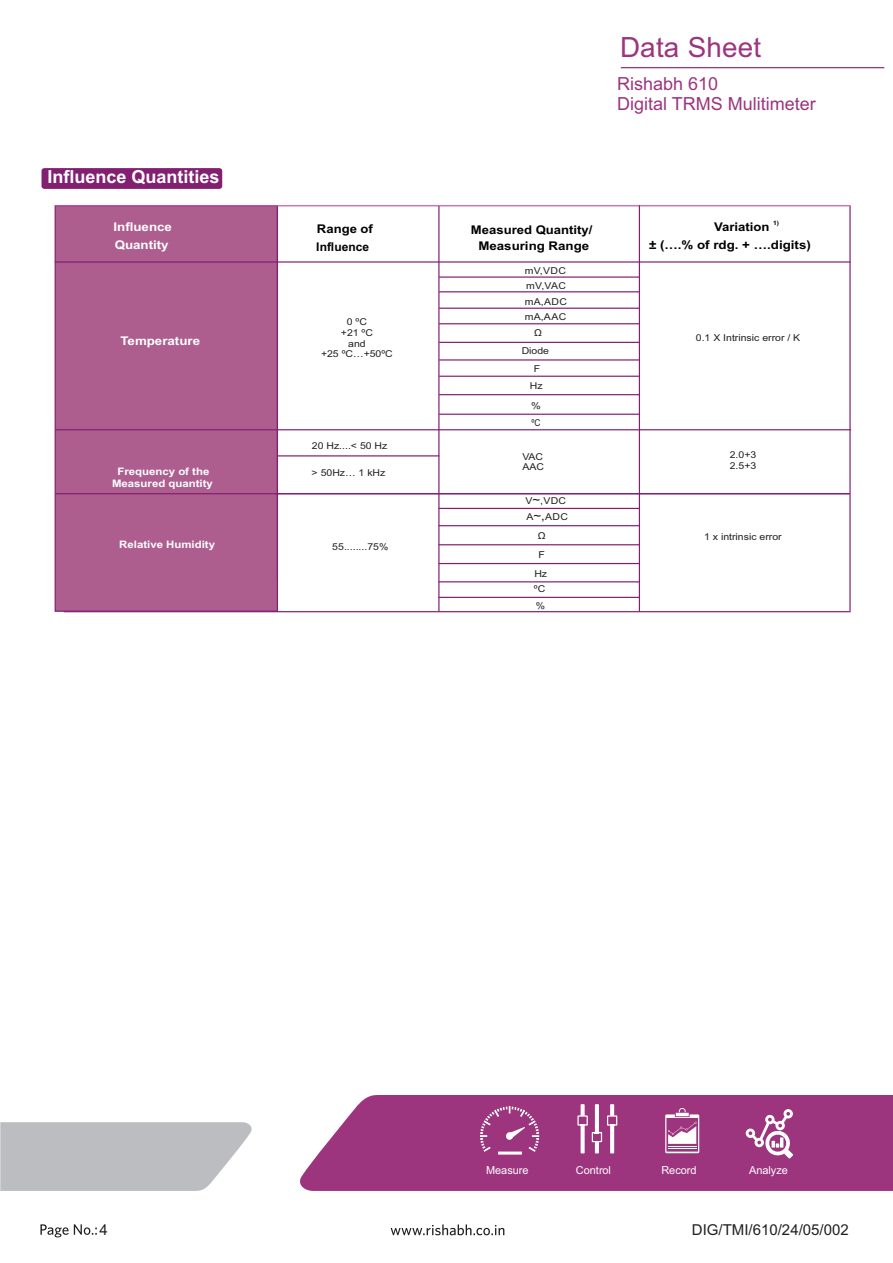
<style>
.page{position:relative;width:893px;height:1263px;background:#fff}
.page>*{position:absolute;margin:0;border:0;box-sizing:border-box;transform-origin:0 0}
.t1{font:27.9px "Arial";letter-spacing:.01em;color:#9c347e}
.t2{font:18px/20.1px "Arial";color:#9c347e}
.t3{font:700 18px "Arial";color:#fff}
.t4{font:15px "Arial";color:#231f20}
.t5{font:700 12px/18.5px "Arial";color:#000;scale:1.09 1}
.t6{font:700 12px/18px "Arial";color:#fff;scale:1.11 1}
.t7{font:10.95px "Arial";color:#fff}
.t8{font:700 10.35px "Arial";color:#fff;scale:1.11 1}
.t9{font:9.45px/10.6px "Arial";color:#231f20;scale:1.11 1}
.t10{font:9.45px/14.2px "Arial";letter-spacing:.025em;color:#231f20;scale:1.11 1}
.t11{font:9.45px/14.7px "Arial";letter-spacing:.035em;color:#231f20;scale:1.11 1}
.t12{font:9.45px "Arial";color:#231f20;scale:.89 1}
.t13{font:9.45px "Arial";color:#1f1a17;scale:1.11 1}
.t14{font:700 6px "Arial";color:#000;scale:1.09 1}
.s1{font-size:12px}
</style>
<div class="page">
<svg style="left:300px;top:1095px;width:593px;height:96px;background:#a13f85"></svg>
<svg style="left:0;top:1122px;width:252px;height:69px;background:#c1c2c5"></svg>
<svg style="left:665px;top:1108px;width:34px;height:45px"></svg>
<svg style="left:746px;top:1109px;width:47px;height:49px"></svg>
<svg style="left:577px;top:1104px;width:40px;height:49px"></svg>
<hr style="left:498px;top:1151px;width:24px;height:3px;background:#fff">
<svg style="left:480px;top:1106px;width:59px;height:46px;background:#a84e8e"></svg>
<svg style="left:40px;top:1224px;width:57px;height:13px"></svg>
<svg style="left:391px;top:1224px;width:113px;height:11px"></svg>
<div style="left:42px;top:168px;width:180px;height:21px;background:#821f70;border-radius:3px"></div>
<div style="left:54px;top:205px;width:225px;height:407px;background:#ad5e8f"></div>
<hr style="left:849px;top:206px;width:2px;height:405px;background:#821f70">
<hr style="left:277px;top:206px;width:1px;height:373px;background:#821f70">
<hr style="left:439px;top:323px;width:201px;height:1px;background:#821f70">
<hr style="left:439px;top:414px;width:201px;height:1px;background:#821f70">
<hr style="left:439px;top:394px;width:201px;height:1px;background:#821f70">
<hr style="left:278px;top:455px;width:161px;height:1px;background:#821f70">
<hr style="left:439px;top:508px;width:200px;height:1px;background:#821f70">
<hr style="left:439px;top:581px;width:200px;height:1px;background:#821f70">
<hr style="left:55px;top:429px;width:796px;height:1px;background:#821f70">
<hr style="left:439px;top:525px;width:200px;height:1px;background:#821f70">
<hr style="left:439px;top:544px;width:200px;height:1px;background:#821f70">
<hr style="left:439px;top:563px;width:200px;height:1px;background:#821f70">
<hr style="left:439px;top:597px;width:200px;height:1px;background:#821f70">
<hr style="left:64px;top:611px;width:787px;height:1px;background:#821f70">
<hr style="left:439px;top:376px;width:201px;height:1px;background:#821f70">
<hr style="left:55px;top:493px;width:795px;height:1px;background:#821f70">
<hr style="left:439px;top:342px;width:201px;height:1px;background:#821f70">
<hr style="left:439px;top:359px;width:201px;height:2px;background:#821f70">
<hr style="left:439px;top:308px;width:201px;height:1px;background:#821f70">
<hr style="left:439px;top:291px;width:201px;height:1px;background:#821f70">
<hr style="left:439px;top:276px;width:201px;height:2px;background:#821f70">
<hr style="left:55px;top:261px;width:796px;height:2px;background:#821f70">
<hr style="left:55px;top:205px;width:796px;height:1px;background:#c657a0">
<hr style="left:639px;top:205px;width:1px;height:406px;background:#821f70">
<hr style="left:438px;top:206px;width:1px;height:405px;background:#821f70">
<hr style="left:621px;top:67px;width:263px;height:1px;background:#9c347e">
<h2 class="t3" style="left:47px;top:170px;width:174px">Influence Quantities</h2>
<p class="t6" style="left:114px;top:219px;width:54px">Influence<br>Quantity</p>
<p class="t6" style="left:120px;top:333px;width:73px">Temperature</p>
<p class="t8" style="left:117px;top:467px;width:84px">Frequency of the</p>
<p class="t8" style="left:112px;top:480px;width:92px">Measured quantity</p>
<p class="t5" style="left:316px;top:221px;width:53px">Range of<br>Influence</p>
<p class="t5" style="left:471px;top:223px;width:113px;line-height:15.8px;text-align:center">Measured Quantity/<br>Measuring Range</p>
<p class="t9" style="left:321px;top:318px;width:66px;text-align:center">0 ºC<br>+21 ºC<br>and<br>+25 ºC…+50ºC</p>
<p class="t9" style="left:312px;top:442px;width:70px">20 Hz....&lt; 50 Hz</p>
<p class="t9" style="left:312px;top:468px;width:68px">&gt; 50Hz… 1 kHz</p>
<p class="t10" style="left:525px;top:265px;width:39px">mV,VDC mV,VAC</p>
<p class="t11" style="left:525px;top:295px;width:39px">mA,ADC mA,AAC</p>
<p class="t9" style="left:522px;top:325px;width:26px;line-height:18.1px;text-align:center">Ω<br>Diode<br>F</p>
<p class="t9" style="left:530px;top:377px;width:13px;line-height:19.8px">Hz %</p>
<p class="t12" style="left:531px;top:419px;width:12px">ºC</p>
<p class="t9" style="left:522px;top:452px;width:21px">VAC<br>AAC</p>
<p class="t8" style="left:119px;top:540px;width:88px">Relative Humidity</p>
<p class="t9" style="left:332px;top:543px;width:52px">55........75%</p>
<p class="t9" style="left:525px;top:494px;width:40px;line-height:16px">V<span class="s1">~</span>,VDC<br>A<span class="s1">~,</span>ADC</p>
<p class="t9" style="left:538px;top:531px;width:9px">Ω</p>
<p class="t9" style="left:534px;top:569px;width:13px">Hz</p>
<p class="t9" style="left:536px;top:601px;width:10px">%</p>
<p class="t13" style="left:539px;top:551px;width:7px">F</p>
<p class="t9" style="left:534px;top:584px;width:12px">ºC</p>
<h1 class="t1" style="left:620px;top:36px;width:143px">Data Sheet</h1>
<h2 class="t2" style="left:617px;top:75px;width:200px">Rishabh 610<br>Digital TRMS Mulitimeter</h2>
<p class="t14" style="left:773px;top:221px;width:7px">1)</p>
<p class="t5" style="left:649px;top:219px;width:150px;line-height:17.9px;text-indent:65px">Variation<br>± (….% of rdg. + ….digits)</p>
<p class="t9" style="left:696px;top:334px;width:96px">0.1 X Intrinsic error / K</p>
<p class="t9" style="left:730px;top:450px;width:25px">2.0+3<br>2.5+3</p>
<p class="t9" style="left:704px;top:532px;width:71px">1 х intrinsic error</p>
<h3 class="t4" style="left:99px;top:1224px;width:10px">4</h3>
<p class="t7" style="left:486px;top:1166px;width:44px">Measure</p>
<p class="t7" style="left:576px;top:1166px;width:37px">Control</p>
<p class="t7" style="left:661px;top:1165px;width:36px">Record</p>
<p class="t7" style="left:749px;top:1166px;width:40px">Analyze</p>
<h3 class="t4" style="left:692px;top:1224px;width:158px">DIG/TMI/610/24/05/002</h3>
</div>
